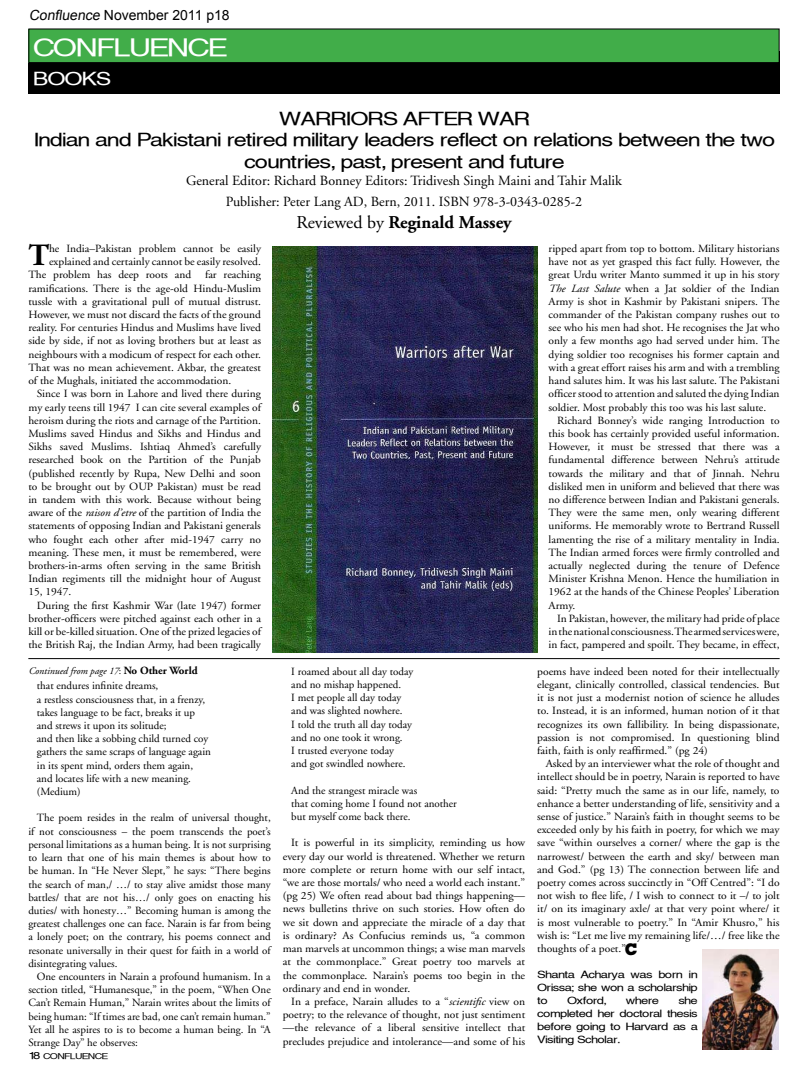
<style>
.page{position:relative;width:808px;height:1078px;background:#fff}
.page>*{position:absolute;margin:0;border:0;box-sizing:border-box;transform-origin:0 0}
.t1{font:700 30.9px "Adobe Garamond";color:#000;scale:1.04 1}
.t2{font:24px "Sveningsson";color:#fff}
.t3{font:18px/21.6px "Sveningsson";color:#000;text-align:center}
.t4{font:700 18px "Adobe Garamond";color:#000}
.t5{font:18px "Sveningsson";color:#fff}
.t6{font:800 16px "Memphis";color:#000}
.t7{font:14px/21.6px "Adobe Garamond";color:#000;text-align:center}
.t8{font:14px "Arial";color:#000}
.t9{font:11px/13.2px "Adobe Garamond";color:#000;text-align:justify;scale:1.04 1}
.t10{font:11px/13.2px "Adobe Garamond";color:#000;text-align:justify;scale:1.05 1}
.t11{font:11px/13.2px "Adobe Garamond";color:#000}
.t12{font:10px/13px "Sveningsson";color:#000;text-align:justify}
.t13{font:italic 10px "Adobe Garamond";color:#000}
.t14{font:8px "Sveningsson";color:#000}
.s1{font-weight:400}
.s2{font-style:italic}
.s3{font-style:normal}
.s4{font-weight:700;font-style:normal;font-size:11px}
.s5{font-size:10px}
</style>
<div class="page">
<div style="left:28px;top:51px;width:752px;height:43px;background:#000"></div>
<div style="left:29px;top:29px;width:750px;height:34px;background:#41ad49"></div>
<div style="left:28px;top:28px;width:752px;height:35px;border:1px solid #000"></div>
<img style="left:272px;top:247px;width:265px;height:405px">
<img style="left:703px;top:949px;width:76px;height:100px">
<hr style="left:28px;top:658px;width:752px;height:1px;background:#000">
<p class="t8" style="left:29px;top:7px;width:202px">Confluence November 2011 p18</p>
<h2 class="t2" style="left:33px;top:33px;width:194px">CONFLUENCE</h2>
<h3 class="t5" style="left:33px;top:69px;width:79px">BOOKS</h3>
<h3 class="t3" style="left:33px;top:107px;width:742px">Warrio rs after War<br>Indian and Pakistani retired military leaders reflect on relations between the two countries, past, present and future</h3>
<p class="t7" style="left:186px;top:170px;width:437px">General Editor: Richard Bonney Editors: Tridivesh Singh Maini and Tahir Malik<br>Publisher: Peter Lang AD, Bern, 2011. ISBN 978-3-0343-0285-2</p>
<h3 class="t4" style="left:296px;top:212px;width:217px"><span class="s1">Reviewed by</span> Reginald Massey</h3>
<h1 class="t1" style="left:28px;top:238px;width:21px">T</h1>
<p class="t9" style="left:49px;top:242px;width:205px">he India–Pakistan problem cannot be easily</p>
<p class="t9" style="left:49px;top:255px;width:205px">explained and certainly cannot be easily resolved.</p>
<p class="t9" style="left:28px;top:268px;width:158px">The problem has deep roots and</p>
<p class="t9" style="left:28px;top:268px;width:225px;text-indent:177px">far reaching ramifications. There is the age-old Hindu-Muslim tussle with a gravitational pull of mutual distrust.<br>However, we must not discard the facts of the ground reality. For centuries Hindus and Muslims have lived side by side, if not as loving brothers but at least as neighbours with a modicum of respect for each other.<br>That was no mean achievement. Akbar, the greatest of the Mughals, initiated the accommodation.</p>
<p class="t9" style="left:28px;top:387px;width:225px;text-indent:8px">Since I was born in Lahore and lived there during my early teens till 1947 I can cite several examples of heroism during the riots and carnage of the Partition.<br>Muslims saved Hindus and Sikhs and Hindus and Sikhs saved Muslims. Ishtiaq Ahmed’s carefully researched book on the Partition of the Punjab (published recently by Rupa, New Delhi and soon to be brought out by OUP Pakistan) must be read in tandem with this work. Because without being aware of the <span class="s2">raison d’etre</span> of the partition of India the statements of opposing Indian and Pakistani generals who fought each other after mid-1947 carry no meaning. These men, it must be remembered, were brothers-in-arms often serving in the same British Indian regiments till the midnight hour of August 15, 1947.</p>
<p class="t9" style="left:28px;top:598px;width:225px;text-indent:8px">During the first Kashmir War (late 1947) former brother-officers were pitched against each other in a kill or be-killed situation. One of the prized legacies of the British Raj, the Indian Army, had been tragically</p>
<p class="t13" style="left:28px;top:664px;width:171px">Continued from page 17<span class="s3">:</span> <span class="s4">No Other World</span></p>
<p class="t11" style="left:37px;top:679px;width:176px">that endures infinite dreams,<br>a restless consciousness that, in a frenzy, takes language to be fact, breaks it up and strews it upon its solitude;<br>and then like a sobbing child turned coy gathers the same scraps of language again in its spent mind, orders them again, and locates life with a new meaning. (Medium)</p>
<p class="t11" style="left:28px;top:811px;width:244px;text-align:justify;text-indent:8px">The poem resides in the realm of universal thought, if not consciousness – the poem transcends the poet’s personal limitations as a human being. It is not surprising to learn that one of his main themes is about how to be human. In “He Never Slept,” he says: “There begins the search of man,/ …/ to stay alive amidst those many battles/ that are not his…/ only goes on enacting his duties/ with honesty…” Becoming human is among the greatest challenges one can face. Narain is far from being a lonely poet; on the contrary, his poems connect and resonate universally in their quest for faith in a world of disintegrating values.</p>
<p class="t11" style="left:28px;top:969px;width:244px;text-align:justify;text-indent:8px">One encounters in Narain a profound humanism. In a section titled, “Humanesque,” in the poem, “When One Can’t Remain Human,” Narain writes about the limits of being human: “If times are bad, one can’t remain human.” Yet all he aspires to is to become a human being. In “A Strange Day” he observes:</p>
<p class="t14" style="left:28px;top:1051px;width:81px"><span class="s5">18</span> CONFLUENCE</p>
<p class="t11" style="left:291px;top:664px;width:124px">I roamed about all day today and no mishap happened.<br>I met people all day today and was slighted nowhere.<br>I told the truth all day today and no one took it wrong.<br>I trusted everyone today<br>and got swindled nowhere.</p>
<p class="t11" style="left:291px;top:783px;width:167px">And the strangest miracle was<br>that coming home I found not another but myself come back there.</p>
<p class="t10" style="left:283px;top:836px;width:232px;text-indent:8px">It is powerful in its simplicity, reminding us how every day our world is threatened. Whether we return more complete or return home with our self intact, “we are those mortals/ who need a world each instant.” (pg 25) We often read about bad things happening— news bulletins thrive on such stories. How often do we sit down and appreciate the miracle of a day that is ordinary? As Confucius reminds us, “a common man marvels at uncommon things; a wise man marvels at the commonplace.” Great poetry too marvels at the commonplace. Narain’s poems too begin in the ordinary and end in wonder.</p>
<p class="t10" style="left:283px;top:994px;width:232px;text-indent:8px">In a preface, Narain alludes to a “<span class="s2">scientific</span> view on poetry; to the relevance of thought, not just sentiment —the relevance of a liberal sensitive intellect that precludes prejudice and intolerance—and some of his</p>
<p class="t9" style="left:548px;top:242px;width:224px">ripped apart from top to bottom. Military historians have not as yet grasped this fact fully. However, the great Urdu writer Manto summed it up in his story <span class="s2">The Last Salute</span> when a Jat soldier of the Indian Army is shot in Kashmir by Pakistani snipers. The commander of the Pakistan company rushes out to see who his men had shot. He recognises the Jat who only a few months ago had served under him. The dying soldier too recognises his former captain and with a great effort raises his arm and with a trembling hand salutes him. It was his last salute. The Pakistani officer stood to attention and saluted the dying Indian soldier. Most probably this too was his last salute.</p>
<p class="t9" style="left:548px;top:414px;width:224px;text-indent:8px">Richard Bonney’s wide ranging Introduction to this book has certainly provided useful information.<br>However, it must be stressed that there was a fundamental difference between Nehru’s attitude towards the military and that of Jinnah. Nehru disliked men in uniform and believed that there was no difference between Indian and Pakistani generals.<br>They were the same men, only wearing different uniforms. He memorably wrote to Bertrand Russell lamenting the rise of a military mentality in India.<br>The Indian armed forces were firmly controlled and actually neglected during the tenure of Defence Minister Krishna Menon. Hence the humiliation in 1962 at the hands of the Chinese Peoples’ Liberation Army.</p>
<p class="t9" style="left:548px;top:612px;width:224px;text-indent:8px">In Pakistan, however, the military had pride of place in the national consciousness. The armed services were, in fact, pampered and spoilt. They became, in effect,</p>
<p class="t10" style="left:537px;top:664px;width:232px">poems have indeed been noted for their intellectually elegant, clinically controlled, classical tendencies. But it is not just a modernist notion of science he alludes to. Instead, it is an informed, human notion of it that recognizes its own fallibility. In being dispassionate, passion is not compromised. In questioning blind faith, faith is only reaffirmed.” (pg 24)</p>
<p class="t10" style="left:537px;top:757px;width:232px;text-indent:8px">Asked by an interviewer what the role of thought and intellect should be in poetry, Narain is reported to have said: “Pretty much the same as in our life, namely, to enhance a better understanding of life, sensitivity and a sense of justice.” Narain’s faith in thought seems to be exceeded only by his faith in poetry, for which we may save “within ourselves a corner/ where the gap is the narrowest/ between the earth and sky/ between man and God.” (pg 13) The connection between life and poetry comes across succinctly in “Off Centred”: “I do not wish to flee life, / I wish to connect to it –/ to jolt it/ on its imaginary axle/ at that very point where/ it is most vulnerable to poetry.” In “Amir Khusro,” his wish is: “Let me live my remaining life/…/ free like the thoughts of a poet.”</p>
<p class="t12" style="left:537px;top:967px;width:162px">Shanta Acharya was born in Orissa; she won a scholarship to</p>
<h3 class="t6" style="left:625px;top:938px;width:14px">C</h3>
<p class="t12" style="left:567px;top:993px;width:40px">Oxford,</p>
<p class="t12" style="left:626px;top:993px;width:34px">where</p>
<p class="t12" style="left:537px;top:993px;width:162px;text-indent:141px">she completed her doctoral thesis before going to Harvard as a Visiting Scholar.</p>
</div>
